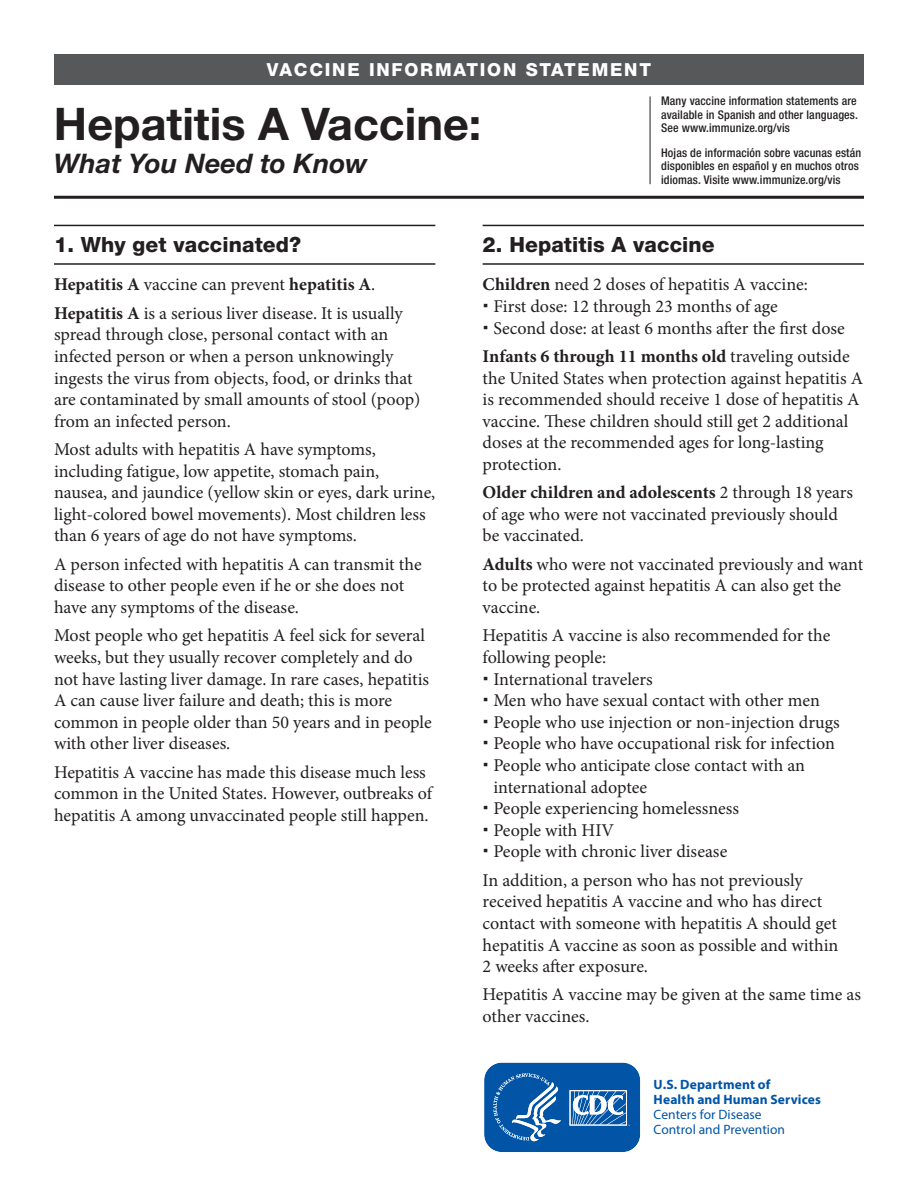
<style>
.page{position:relative;width:918px;height:1188px;background:#fff}
.page>*{position:absolute;margin:0;border:0;box-sizing:border-box;transform-origin:0 0}
.t1{font:700 45px "Helvetica Neue LT Std";color:#231f20}
.t2{font:italic 700 27px "Helvetica Neue LT Std";color:#231f20}
.t3{font:800 21px "Helvetica Neue LT Std";letter-spacing:.005em;color:#231f20}
.t4{font:18px/21.6px "Minion Pro";color:#231f20}
.t5{font:700 18px "Minion Pro";letter-spacing:-.005em;color:#231f20}
.t6{font:800 18px "Helvetica Neue LT Std";letter-spacing:.1em;color:#fff}
.t7{font:700 13.5px/15px "Myriad Pro";letter-spacing:.01em;color:#0154a6}
.t8{font:13.5px/15px "Myriad Pro";color:#0154a6}
.t9{font:500 condensed 12px/13.5px "Helvetica Neue LT Std";letter-spacing:.01em;color:#231f20;text-align:justify}
.s1{font-weight:400}
.s2{font-weight:700}
</style>
<div class="page">
<hr style="left:650px;top:96px;width:1px;height:88px;background:#231f20">
<hr style="left:54px;top:196px;width:810px;height:3px;background:#231f20">
<svg style="left:484px;top:1062px;width:157px;height:90px;background:#296fb4"></svg>
<div style="left:54px;top:54px;width:810px;height:31px;background:#57585a"></div>
<hr style="left:54px;top:263px;width:381px;height:2px;background:#231f20">
<hr style="left:54px;top:225px;width:381px;height:1px;background:#231f20">
<hr style="left:483px;top:263px;width:381px;height:2px;background:#231f20">
<hr style="left:483px;top:225px;width:381px;height:1px;background:#231f20">
<h1 class="t6" style="left:267px;top:59px;width:386px">VACCINE INFORMATION STATEMENT</h1>
<h2 class="t1" style="left:54px;top:96px;width:429px">Hepatitis A Vaccine:</h2>
<h2 class="t2" style="left:54px;top:146px;width:315px">What You Need to Know</h2>
<p class="t9" style="left:661px;top:94px;width:198px">Many vaccine information statements are available in Spanish and other languages.<br>See www.immunize.org/vis</p>
<p class="t9" style="left:661px;top:146px;width:202px;text-align:left">Hojas de información sobre vacunas están disponibles en español y en muchos otros idiomas. Visite www.immunize.org/vis</p>
<h3 class="t3" style="left:54px;top:232px;width:249px">1. Why get vaccinated?</h3>
<p class="t5" style="left:54px;top:272px;width:323px">Hepatitis A <span class="s1">vaccine can prevent</span> hepatitis A<span class="s1">.</span></p>
<p class="t4" style="left:54px;top:302px;width:368px"><span class="s2">Hepatitis A</span> is a serious liver disease. It is usually spread through close, personal contact with an infected person or when a person unknowingly ingests the virus from objects, food, or drinks that are contaminated by small amounts of stool (poop) from an infected person.</p>
<p class="t4" style="left:54px;top:439px;width:383px">Most adults with hepatitis A have symptoms, including fatigue, low appetite, stomach pain, nausea, and jaundice (yellow skin or eyes, dark urine, light-colored bowel movements). Most children less than 6 years of age do not have symptoms.</p>
<p class="t4" style="left:54px;top:553px;width:369px">A person infected with hepatitis A can transmit the disease to other people even if he or she does not have any symptoms of the disease.</p>
<p class="t4" style="left:54px;top:625px;width:379px">Most people who get hepatitis A feel sick for several weeks, but they usually recover completely and do not have lasting liver damage. In rare cases, hepatitis A can cause liver failure and death; this is more common in people older than 50 years and in people with other liver diseases.</p>
<p class="t4" style="left:54px;top:761px;width:380px">Hepatitis A vaccine has made this disease much less common in the United States. However, outbreaks of hepatitis A among unvaccinated people still happen.</p>
<h3 class="t3" style="left:483px;top:232px;width:234px">2. Hepatitis A vaccine</h3>
<p class="t4" style="left:483px;top:274px;width:327px"><span class="s2">Children</span> need 2 doses of hepatitis A vaccine:</p>
<p class="t4" style="left:493px;top:296px;width:286px">First dose: 12 through 23 months of age</p>
<p class="t4" style="left:493px;top:317px;width:353px">Second dose: at least 6 months after the first dose</p>
<p class="t4" style="left:483px;top:345px;width:382px"><span class="s2">Infants 6 through 11 months old</span> traveling outside the United States when protection against hepatitis A is recommended should receive 1 dose of hepatitis A vaccine. These children should still get 2 additional doses at the recommended ages for long-lasting protection.</p>
<p class="t4" style="left:483px;top:482px;width:372px"><span class="s2">Older children and adolescents</span> 2 through 18 years of age who were not vaccinated previously should be vaccinated.</p>
<p class="t4" style="left:483px;top:553px;width:382px"><span class="s2">Adults</span> who were not vaccinated previously and want to be protected against hepatitis A can also get the vaccine.</p>
<p class="t4" style="left:483px;top:625px;width:349px">Hepatitis A vaccine is also recommended for the following people:</p>
<p class="t4" style="left:493px;top:668px;width:161px">International travelers</p>
<p class="t4" style="left:493px;top:690px;width:328px">Men who have sexual contact with other men</p>
<p class="t4" style="left:493px;top:711px;width:348px">People who use injection or non-injection drugs</p>
<p class="t4" style="left:493px;top:733px;width:343px">People who have occupational risk for infection</p>
<p class="t4" style="left:493px;top:755px;width:313px">People who anticipate close contact with an international adoptee</p>
<p class="t4" style="left:493px;top:798px;width:247px">People experiencing homelessness</p>
<p class="t4" style="left:493px;top:819px;width:122px">People with HIV</p>
<p class="t4" style="left:493px;top:841px;width:235px">People with chronic liver disease</p>
<p class="t4" style="left:483px;top:869px;width:357px">In addition, a person who has not previously received hepatitis A vaccine and who has direct contact with someone with hepatitis A should get hepatitis A vaccine as soon as possible and within 2 weeks after exposure.</p>
<p class="t4" style="left:483px;top:984px;width:380px">Hepatitis A vaccine may be given at the same time as other vaccines.</p>
<p class="t7" style="left:654px;top:1077px;width:169px">U.S. Department of<br>Health and Human Services</p>
<p class="t8" style="left:654px;top:1107px;width:133px">Centers for Disease<br>Control and Prevention</p>
</div>
